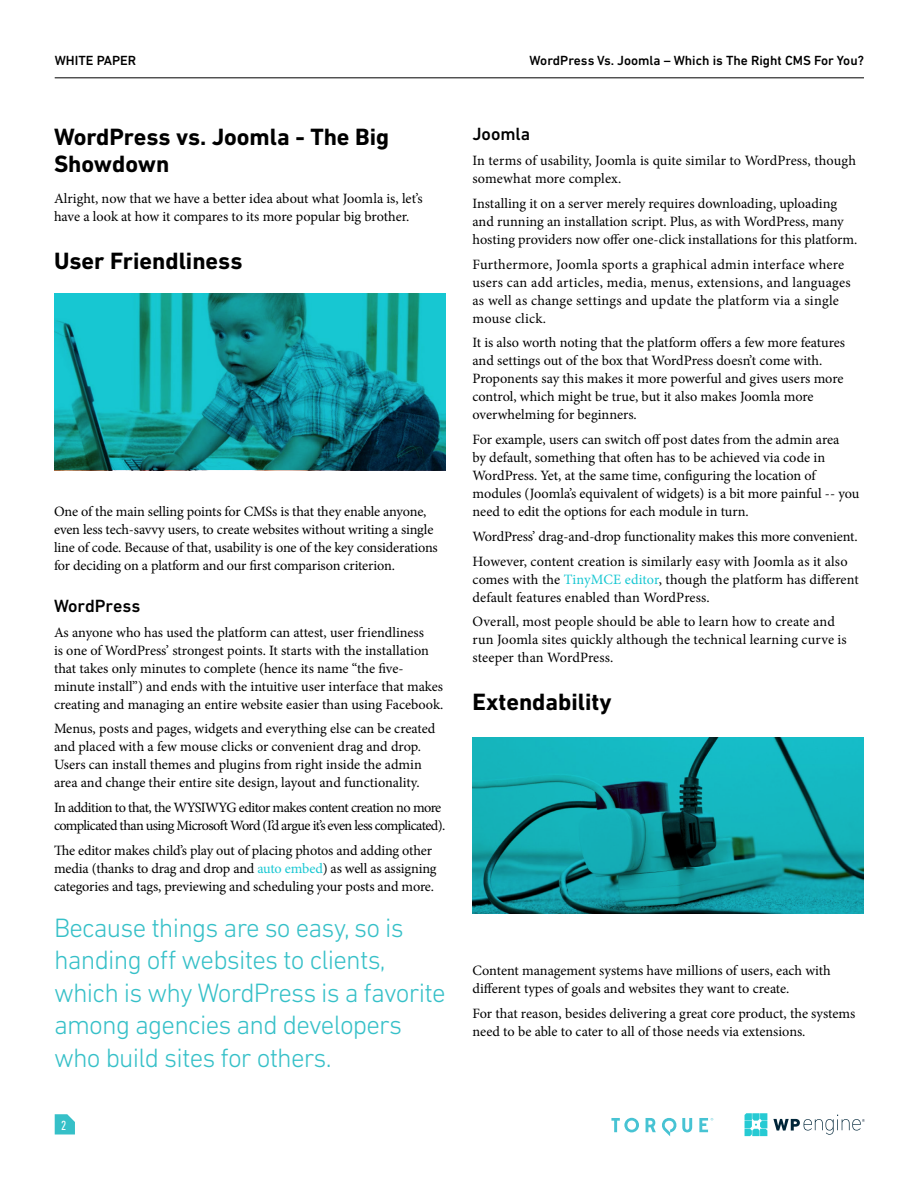
<style>
.page{position:relative;width:918px;height:1188px;background:#fff}
.page>*{position:absolute;margin:0;border:0;box-sizing:border-box;transform-origin:0 0}
.t1{font:300 27px/32.4px "DIN Next LT Pro";letter-spacing:-.03em;color:#36c0c8}
.t2{font:700 24px/27px "DIN Next LT Pro";color:#000}
.t3{font:500 18px "DIN Next LT Pro";color:#000}
.t4{font:14.25px/18px "Minion Pro";letter-spacing:-.005em;color:#000}
.t5{font:14.25px/18px "Minion Pro";letter-spacing:.02em;color:#000}
.t6{font:14.25px/18px "Minion Pro";letter-spacing:-.04em;color:#000}
.t7{font:500 13.5px "DIN Next LT Pro";color:#000}
.t8{font:condensed 13.5px "DIN Next LT Pro";color:#fff}
.s1{color:#17c7d2}
</style>
<div class="page">
<svg style="left:55px;top:1114px;width:20px;height:20px"></svg>
<svg style="left:745px;top:1113px;width:22px;height:23px"></svg>
<svg style="left:773px;top:1115px;width:92px;height:20px"></svg>
<hr style="left:55px;top:78px;width:809px;height:1px;background:#000">
<svg style="left:611px;top:1118px;width:28px;height:14px"></svg>
<svg style="left:646px;top:1118px;width:46px;height:18px"></svg>
<svg style="left:699px;top:1118px;width:14px;height:14px"></svg>
<svg style="left:54px;top:293px;width:392px;height:177px;background:#119499"></svg>
<svg style="left:472px;top:737px;width:392px;height:177px;background:#12989f"></svg>
<p class="t7" style="left:55px;top:52px;width:83px">WHITE PAPER</p>
<p class="t7" style="left:530px;top:52px;width:336px">WordPress Vs. Joomla – Which is The Right CMS For You?</p>
<h2 class="t2" style="left:54px;top:123px;width:337px">WordPress vs. Joomla - The Big<br>Showdown</h2>
<p class="t4" style="left:54px;top:190px;width:370px">Alright, now that we have a better idea about what Joomla is, let’s have a look at how it compares to its more popular big brother.</p>
<h2 class="t2" style="left:54px;top:247px;width:190px">User Friendliness</h2>
<p class="t4" style="left:54px;top:503px;width:385px">One of the main selling points for CMSs is that they enable anyone, even less tech-savvy users, to create websites without writing a single line of code. Because of that, usability is one of the key considerations for deciding on a platform and our first comparison criterion.</p>
<p class="t3" style="left:54px;top:595px;width:88px">WordPress</p>
<p class="t4" style="left:54px;top:623px;width:391px">As anyone who has used the platform can attest, user friendliness<br>is one of WordPress’ strongest points. It starts with the installation that takes only minutes to complete (hence its name “the five&shy;minute install”) and ends with the intuitive user interface that makes creating and managing an entire website easier than using Facebook.</p>
<p class="t4" style="left:54px;top:720px;width:383px">Menus, posts and pages, widgets and everything else can be created and placed with a few mouse clicks or convenient drag and drop.<br>Users can install themes and plugins from right inside the admin area and change their entire site design, layout and functionality.</p>
<p class="t6" style="left:54px;top:799px;width:393px">In addition to that, the WYSIWYG editor makes content creation no more complicated than using Microsoft Word (I’d argue it’s even less complicated).</p>
<p class="t4" style="left:54px;top:842px;width:384px">The editor makes child’s play out of placing photos and adding other media (thanks to drag and drop and <span class="s1">auto embed</span>) as well as assigning categories and tags, previewing and scheduling your posts and more.</p>
<h1 class="t1" style="left:54px;top:911px;width:393px">Because things are so easy, so is handing off websites to clients, which is why WordPress is a favorite among agencies and developers who build sites for others.</h1>
<p class="t8" style="left:61px;top:1117px;width:7px">2</p>
<p class="t3" style="left:472px;top:124px;width:59px">Joomla</p>
<p class="t4" style="left:472px;top:152px;width:385px">In terms of usability, Joomla is quite similar to WordPress, though somewhat more complex.</p>
<p class="t4" style="left:472px;top:194px;width:386px">Installing it on a server merely requires downloading, uploading and running an installation script. Plus, as with WordPress, many hosting providers now offer one-click installations for this platform.</p>
<p class="t5" style="left:472px;top:255px;width:380px">Furthermore, Joomla sports a graphical admin interface where users can add articles, media, menus, extensions, and languages as well as change settings and update the platform via a single mouse click.</p>
<p class="t4" style="left:472px;top:334px;width:374px">It is also worth noting that the platform offers a few more features and settings out of the box that WordPress doesn’t come with.<br>Proponents say this makes it more powerful and gives users more control, which might be true, but it also makes Joomla more overwhelming for beginners.</p>
<p class="t4" style="left:472px;top:431px;width:388px">For example, users can switch off post dates from the admin area<br>by default, something that often has to be achieved via code in WordPress. Yet, at the same time, configuring the location of modules (Joomla’s equivalent of widgets) is a bit more painful -- you need to edit the options for each module in turn.</p>
<p class="t4" style="left:472px;top:524px;width:387px;line-height:24.8px">WordPress’ drag-and-drop functionality makes this more convenient.<br>However, content creation is similarly easy with Joomla as it also</p>
<p class="t4" style="left:472px;top:570px;width:388px">comes with the <span class="s1">TinyMCE editor</span>, though the platform has different default features enabled than WordPress.</p>
<p class="t4" style="left:472px;top:613px;width:376px">Overall, most people should be able to learn how to create and run Joomla sites quickly although the technical learning curve is steeper than WordPress.</p>
<h2 class="t2" style="left:472px;top:688px;width:141px">Extendability</h2>
<p class="t4" style="left:472px;top:962px;width:360px">Content management systems have millions of users, each with different types of goals and websites they want to create.</p>
<p class="t4" style="left:472px;top:1004px;width:384px">For that reason, besides delivering a great core product, the systems need to be able to cater to all of those needs via extensions.</p>
</div>
